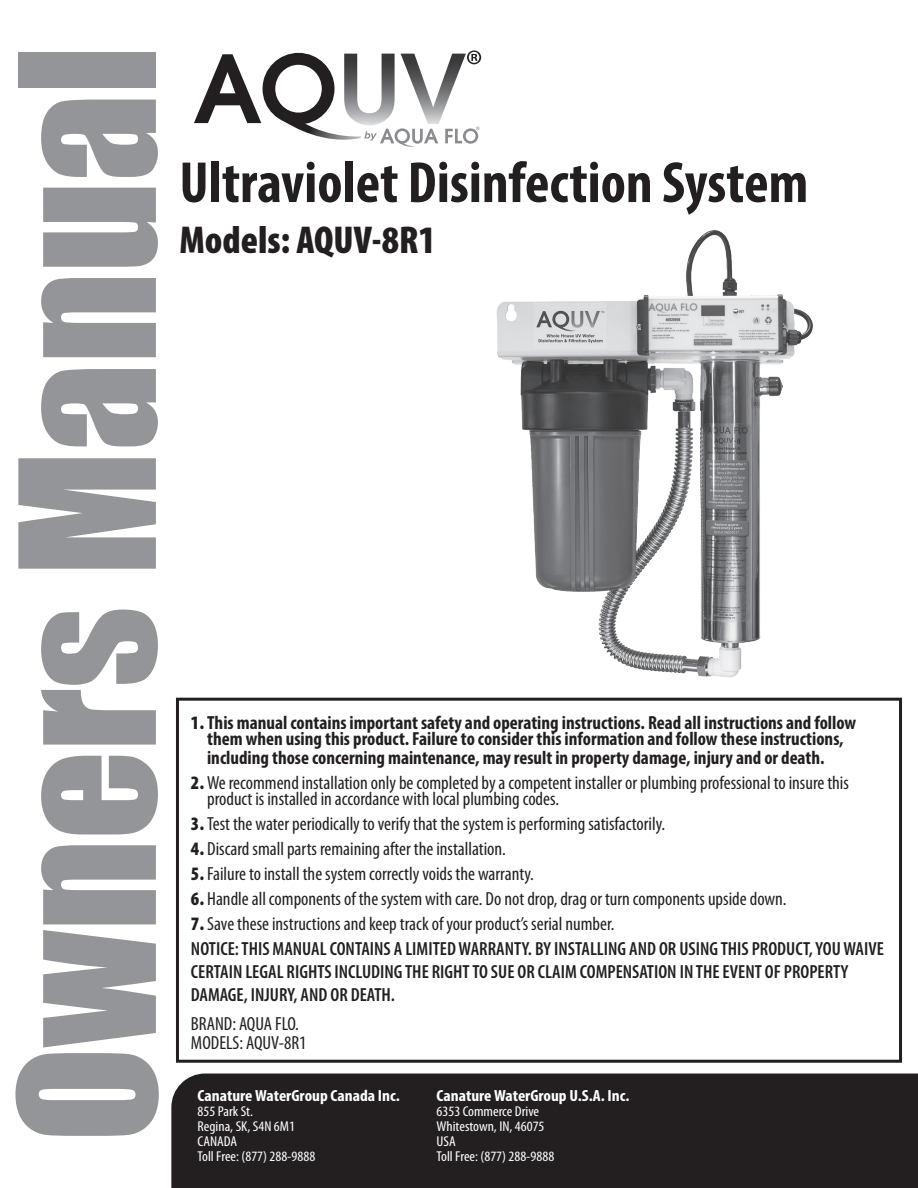
<style>
.page{position:relative;width:918px;height:1188px;background:#fff}
.page>*{position:absolute;margin:0;border:0;box-sizing:border-box;transform-origin:0 0}
.t1{font:174px "Impact";color:#939598}
.t2{font:700 condensed 58.5px "Myriad Pro";color:#231f20}
.t3{font:900 condensed 39px "Myriad Pro";color:#231f20}
.t4{font:condensed 19.05px/16px "Myriad Pro";color:#231f20}
.t5{font:700 condensed 19.05px/16px "Myriad Pro";color:#231f20;text-align:center}
.t6{font:600 condensed 19.05px/22.8px "Myriad Pro";color:#231f20}
.t7{font:700 condensed 16.2px "Myriad Pro";color:#fff;scale:1.08 1}
.t8{font:condensed 14.25px/15px "Myriad Pro";color:#fff;scale:1.08 1}
.s1{font-weight:900}
</style>
<div class="page">
<div style="left:171px;top:1074px;width:747px;height:114px;background:#231f20"></div>
<img style="left:496px;top:230px;width:317px;height:448px">
<svg style="left:194px;top:50px;width:287px;height:97px"></svg>
<div style="left:176px;top:698px;width:726px;height:365px;border:3px solid #231f20"></div>
<p class="t1" style="left:-47px;top:1142px;width:1097px;rotate:-90deg">Owners Manual</p>
<p class="t2" style="left:179px;top:146px;width:630px">Ultraviolet Disinfection System</p>
<p class="t3" style="left:179px;top:215px;width:258px">Models: AQUV-8R1</p>
<p class="t5" style="left:191px;top:714px;width:667px"><span class="s1">1.</span> This manual contains important safety and operating instructions. Read all instructions and follow them when using this product. Failure to consider this information and follow these instructions,</p>
<p class="t5" style="left:207px;top:750px;width:619px">including those concerning maintenance, may result in property damage, injury and or death.</p>
<p class="t4" style="left:207px;top:775px;width:643px;text-indent:-16px"><span class="s1">2.</span> We recommend installation only be completed by a competent installer or plumbing professional to insure this product is installed in accordance with local plumbing codes.</p>
<p class="t4" style="left:191px;top:816px;width:476px"><span class="s1">3.</span> Test the water periodically to verify that the system is performing satisfactorily.</p>
<p class="t4" style="left:191px;top:841px;width:316px"><span class="s1">4.</span> Discard small parts remaining after the installation.</p>
<p class="t4" style="left:191px;top:866px;width:344px"><span class="s1">5.</span> Failure to install the system correctly voids the warranty.</p>
<p class="t4" style="left:191px;top:890px;width:597px"><span class="s1">6.</span> Handle all components of the system with care. Do not drop, drag or turn components upside down.</p>
<p class="t4" style="left:191px;top:915px;width:425px"><span class="s1">7.</span> Save these instructions and keep track of your product’s serial number.</p>
<p class="t6" style="left:191px;top:937px;width:694px">NOTICE: THIS MANUAL CONTAINS A LIMITED WARRANTY. BY INSTALLING AND OR USING THIS PRODUCT, YOU WAIVE<br>CERTAIN LEGAL RIGHTS INCLUDING THE RIGHT TO SUE OR CLAIM COMPENSATION IN THE EVENT OF PROPERTY<br>DAMAGE, INJURY, AND OR DEATH.</p>
<p class="t4" style="left:191px;top:1015px;width:109px">BRAND: AQUA FLO.</p>
<p class="t4" style="left:191px;top:1034px;width:117px">MODELS: AQUV-8R1</p>
<p class="t7" style="left:437px;top:1085px;width:180px">Canature WaterGroup U.S.A. Inc.</p>
<p class="t8" style="left:437px;top:1104px;width:101px">6353 Commerce Drive<br>Whitestown, IN, 46075</p>
<p class="t8" style="left:437px;top:1134px;width:19px">USA</p>
<p class="t8" style="left:437px;top:1149px;width:110px">Toll Free: (877) 288-9888</p>
<p class="t7" style="left:198px;top:1085px;width:189px">Canature WaterGroup Canada Inc.</p>
<p class="t8" style="left:198px;top:1104px;width:92px">855 Park St.<br>Regina, SK, S4N 6M1</p>
<p class="t8" style="left:198px;top:1134px;width:38px">CANADA</p>
<p class="t8" style="left:198px;top:1149px;width:110px">Toll Free: (877) 288-9888</p>
</div>
